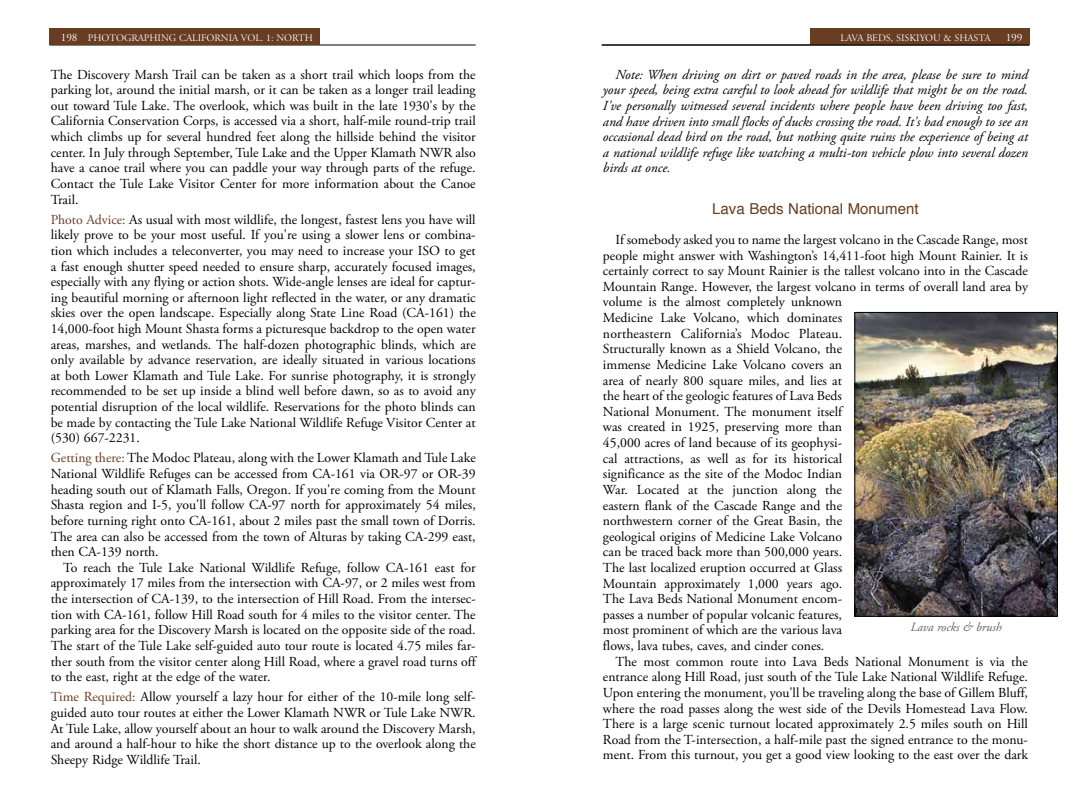
<style>
.page{position:relative;width:1080px;height:810px;background:#fff}
.page>*{position:absolute;margin:0;border:0;box-sizing:border-box;transform-origin:0 0}
.t1{font:15px "Helvetica";color:#683d21}
.t2{font:13.75px/15.6px "Adobe Garamond Pro";color:#000;text-align:justify}
.t3{font:italic 13.75px/15.6px "Adobe Garamond Pro";color:#000;text-align:justify}
.t4{font:italic 12.5px "Adobe Garamond Pro";color:#636363}
.t5{font:10px "Adobe Garamond Titling";color:#fff}
.s1{font-size:11.25px}
.s2{color:#683d21}
</style>
<div class="page">
<hr style="left:49px;top:45px;width:427px;height:1px;background:#000">
<div style="left:810px;top:29px;width:219px;height:16px;background:#683d21"></div>
<div style="left:49px;top:29px;width:271px;height:16px;background:#683d21"></div>
<hr style="left:602px;top:45px;width:427px;height:1px;background:#000">
<img style="left:857px;top:314px;width:198px;height:300px">
<div style="left:855px;top:312px;width:202px;height:304px;border:1px solid #000"></div>
<p class="t5" style="left:61px;top:32px;width:254px"><span class="s1">198</span> PHOTOGRAPHING CALIFORNIA VOL. 1: NORTH</p>
<p class="t5" style="left:841px;top:32px;width:184px">LAVA BEDS, SISKIYOU &amp; SHASTA <span class="s1">199</span></p>
<p class="t3" style="left:603px;top:67px;width:427px;text-indent:13px">Note: When driving on dirt or paved roads in the area, please be sure to mind your speed, being extra careful to look ahead for wildlife that might be on the road.<br>I've personally witnessed several incidents where people have been driving too fast, and have driven into small flocks of ducks crossing the road. It's bad enough to see an occasional dead bird on the road, but nothing quite ruins the experience of being at a national wildlife refuge like watching a multi-ton vehicle plow into several dozen birds at once.</p>
<p class="t1" style="left:712px;top:197px;width:208px">Lava Beds National Monument</p>
<p class="t2" style="left:603px;top:232px;width:427px;text-align:left;text-indent:13px">If somebody asked you to name the largest volcano in the Cascade Range, most people might answer with Washington’s 14,411-foot high Mount Rainier. It is certainly correct to say Mount Rainier is the tallest volcano into in the Cascade Mountain Range. However, the largest volcano in terms of overall land area by volume is the almost completely unknown<br>Medicine Lake Volcano, which dominates<br>northeastern California’s Modoc Plateau.<br>Structurally known as a Shield Volcano, the<br>immense Medicine Lake Volcano covers an<br>area of nearly 800 square miles, and lies at<br>the heart of the geologic features of Lava Beds<br>National Monument. The monument itself<br>was created in 1925, preserving more than<br>45,000 acres of land because of its geophysi-<br>cal attractions, as well as for its historical<br>significance as the site of the Modoc Indian<br>War. Located at the junction along the<br>eastern flank of the Cascade Range and the<br>northwestern corner of the Great Basin, the<br>geological origins of Medicine Lake Volcano<br>can be traced back more than 500,000 years.<br>The last localized eruption occurred at Glass<br>Mountain approximately 1,000 years ago.<br>The Lava Beds National Monument encom-<br>passes a number of popular volcanic features,<br>most prominent of which are the various lava<br>flows, lava tubes, caves, and cinder cones.</p>
<p class="t2" style="left:603px;top:654px;width:427px;text-indent:13px">The most common route into Lava Beds National Monument is via the entrance along Hill Road, just south of the Tule Lake National Wildlife Refuge.<br>Upon entering the monument, you'll be traveling along the base of Gillem Bluff, where the road passes along the west side of the Devils Homestead Lava Flow.<br>There is a large scenic turnout located approximately 2.5 miles south on Hill Road from the T-intersection, a half-mile past the signed entrance to the monu&shy;ment. From this turnout, you get a good view looking to the east over the dark</p>
<p class="t2" style="left:51px;top:67px;width:427px">The Discovery Marsh Trail can be taken as a short trail which loops from the parking lot, around the initial marsh, or it can be taken as a longer trail leading out toward Tule Lake. The overlook, which was built in the late 1930's by the California Conservation Corps, is accessed via a short, half-mile round-trip trail which climbs up for several hundred feet along the hillside behind the visitor center. In July through September, Tule Lake and the Upper Klamath NWR also have a canoe trail where you can paddle your way through parts of the refuge.<br>Contact the Tule Lake Visitor Center for more information about the Canoe Trail.</p>
<p class="t2" style="left:51px;top:212px;width:427px"><span class="s2">Photo Advice:</span> As usual with most wildlife, the longest, fastest lens you have will likely prove to be your most useful. If you're using a slower lens or combina&shy;tion which includes a teleconverter, you may need to increase your ISO to get a fast enough shutter speed needed to ensure sharp, accurately focused images, especially with any flying or action shots. Wide-angle lenses are ideal for captur&shy;ing beautiful morning or afternoon light reflected in the water, or any dramatic skies over the open landscape. Especially along State Line Road (CA-161) the 14,000-foot high Mount Shasta forms a picturesque backdrop to the open water areas, marshes, and wetlands. The half-dozen photographic blinds, which are only available by advance reservation, are ideally situated in various locations at both Lower Klamath and Tule Lake. For sunrise photography, it is strongly recommended to be set up inside a blind well before dawn, so as to avoid any potential disruption of the local wildlife. Reservations for the photo blinds can be made by contacting the Tule Lake National Wildlife Refuge Visitor Center at (530) 667-2231.</p>
<p class="t2" style="left:51px;top:451px;width:427px"><span class="s2">Getting there:</span> The Modoc Plateau, along with the Lower Klamath and Tule Lake National Wildlife Refuges can be accessed from CA-161 via OR-97 or OR-39 heading south out of Klamath Falls, Oregon. If you're coming from the Mount Shasta region and I-5, you'll follow CA-97 north for approximately 54 miles, before turning right onto CA-161, about 2 miles past the small town of Dorris.<br>The area can also be accessed from the town of Alturas by taking CA-299 east, then CA-139 north.</p>
<p class="t2" style="left:51px;top:560px;width:427px;text-indent:13px">To reach the Tule Lake National Wildlife Refuge, follow CA-161 east for approximately 17 miles from the intersection with CA-97, or 2 miles west from the intersection of CA-139, to the intersection of Hill Road. From the intersec&shy;tion with CA-161, follow Hill Road south for 4 miles to the visitor center. The parking area for the Discovery Marsh is located on the opposite side of the road.<br>The start of the Tule Lake self-guided auto tour route is located 4.75 miles far&shy;ther south from the visitor center along Hill Road, where a gravel road turns off to the east, right at the edge of the water.</p>
<p class="t2" style="left:51px;top:690px;width:427px"><span class="s2">Time Required:</span> Allow yourself a lazy hour for either of the 10-mile long self&shy;guided auto tour routes at either the Lower Klamath NWR or Tule Lake NWR.<br>At Tule Lake, allow yourself about an hour to walk around the Discovery Marsh, and around a half-hour to hike the short distance up to the overlook along the Sheepy Ridge Wildlife Trail.</p>
<p class="t4" style="left:911px;top:619px;width:93px">Lava rocks &amp; brush</p>
</div>
